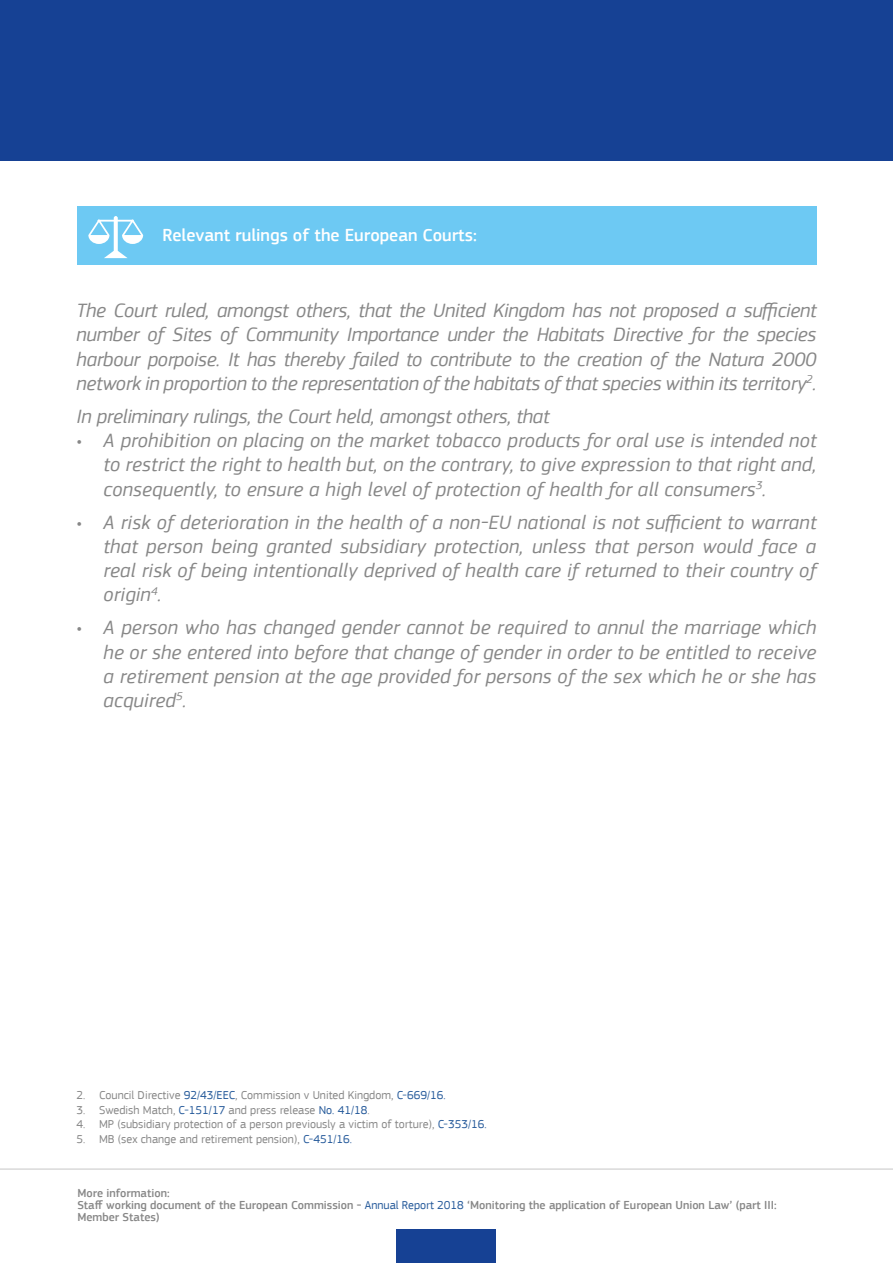
<style>
.page{position:relative;width:893px;height:1263px;background:#fff}
.page>*{position:absolute;margin:0;border:0;box-sizing:border-box;transform-origin:0 0}
.t1{font:italic 20.25px/24.3px "EC Square Sans Pro";letter-spacing:.01em;color:#878787;text-align:justify}
.t2{font:italic 20.25px "EC Square Sans Pro";letter-spacing:-.01em;color:#878787}
.t3{font:500 18px "EC Square Sans Pro";color:#fff}
.t4{font:12px "EC Square Sans Pro";color:#878787}
.t5{font:500 12px/12px "EC Square Sans Pro";color:#878787}
.s1{color:#275b9b}
.s2{font-weight:400;color:#275b9b}
</style>
<div class="page">
<div style="left:0;top:0;width:893px;height:160px;background:#164194"></div>
<div style="left:77px;top:207px;width:739px;height:58px;background:#6dc9f3"></div>
<svg style="left:88px;top:216px;width:55px;height:42px"></svg>
<hr style="left:0;top:1169px;width:893px;height:1px;background:#c6c6c6">
<div style="left:397px;top:1229px;width:99px;height:34px;background:#164194"></div>
<p class="t3" style="left:162px;top:225px;width:316px">Relevant rulings of the European Courts:</p>
<p class="t1" style="left:77px;top:298px;width:741px">The Court ruled, amongst others, that the United Kingdom has not proposed a sufficient number of Sites of Community Importance under the Habitats Directive for the species harbour porpoise. It has thereby failed to contribute to the creation of the Natura 2000 network in proportion to the representation of the habitats of that species within its territory<sup>2</sup>.</p>
<p class="t2" style="left:77px;top:404px;width:474px">In preliminary rulings, the Court held, amongst others, that</p>
<p class="t1" style="left:104px;top:428px;width:714px;text-indent:-27px">• A prohibition on placing on the market tobacco products for oral use is intended not to restrict the right to health but, on the contrary, to give expression to that right and, consequently, to ensure a high level of protection of health for all consumers<sup>3</sup>.</p>
<p class="t1" style="left:104px;top:510px;width:714px;text-indent:-27px">• A risk of deterioration in the health of a non-EU national is not sufficient to warrant that person being granted subsidiary protection, unless that person would face a real risk of being intentionally deprived of health care if returned to their country of origin<sup>4</sup>.</p>
<p class="t1" style="left:104px;top:615px;width:714px;text-indent:-27px">• A person who has changed gender cannot be required to annul the marriage which he or she entered into before that change of gender in order to be entitled to receive a retirement pension at the age provided for persons of the sex which he or she has acquired<sup>5</sup>.</p>
<p class="t4" style="left:77px;top:1088px;width:371px">2. Council Directive <span class="s1">92/43/EEC</span>, Commission v United Kingdom, <span class="s1">C-669/16.</span></p>
<p class="t4" style="left:77px;top:1103px;width:295px">3. Swedish Match, <span class="s1">C-151/17</span> and press release <span class="s1">No. 41/18</span>.</p>
<p class="t4" style="left:77px;top:1117px;width:412px">4. MP (subsidiary protection of a person previously a victim of torture), <span class="s1">C-353/16.</span></p>
<p class="t4" style="left:77px;top:1132px;width:277px">5. MB (sex change and retirement pension), <span class="s1">C-451/16.</span></p>
<p class="t5" style="left:77px;top:1187px;width:701px">More information:<br>Staff working document of the European Commission - <span class="s2">Annual Report 2018</span> ‘Monitoring the application of European Union Law’ (part III:<br>Member States)</p>
</div>
